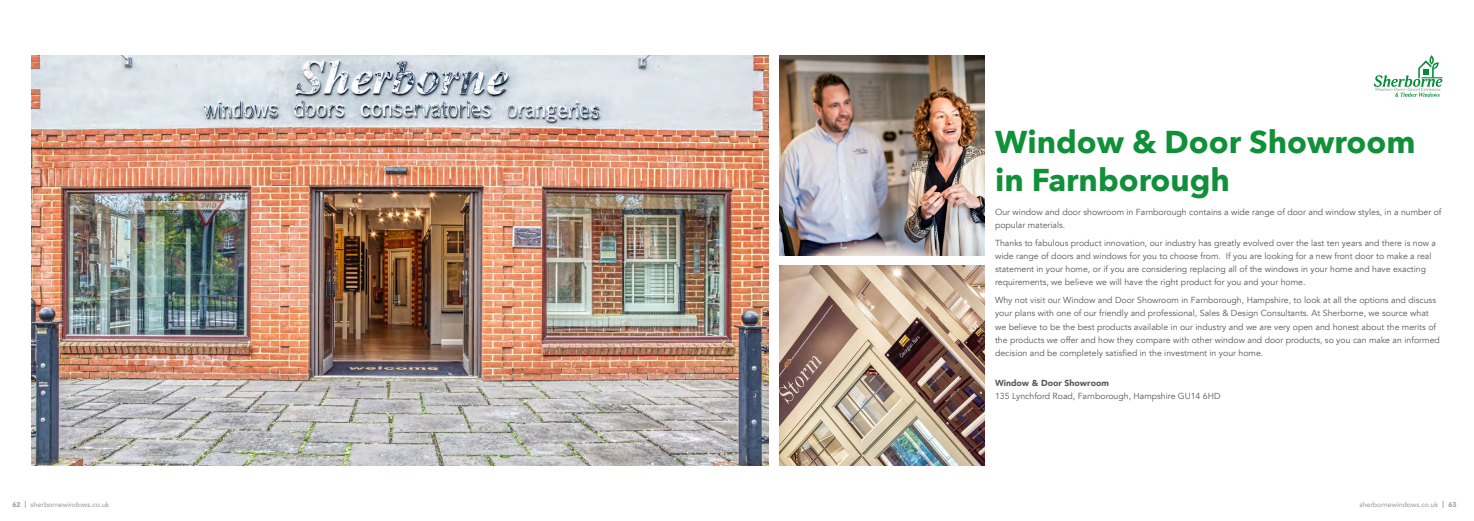
<style>
.page{position:relative;width:1474px;height:521px;background:#fff}
.page>*{position:absolute;margin:0;border:0;box-sizing:border-box;transform-origin:0 0}
.t1{font:700 31.5px/38.1px "Avenir Next";color:#109038}
.t2{font:8.75px/13.1px "Avenir";color:#575756}
.t3{font:900 8.75px "Avenir";color:#575756}
.t4{font:500 7px "Avenir";color:#a29f9f}
.s1{font-weight:900;color:#a2a1a1}
</style>
<div class="page">
<img style="left:32px;top:55px;width:736px;height:411px">
<img style="left:779px;top:55px;width:205px;height:200px">
<img style="left:779px;top:266px;width:205px;height:200px">
<svg style="left:1374px;top:55px;width:68px;height:42px"></svg>
<h1 class="t1" style="left:995px;top:123px;width:422px">Window &amp; Door Showroom in Farnborough</h1>
<p class="t2" style="left:995px;top:205px;width:448px">Our window and door showroom in Farnborough contains a wide range of door and window styles, in a number of popular materials.</p>
<p class="t2" style="left:995px;top:236px;width:442px">Thanks to fabulous product innovation, our industry has greatly evolved over the last ten years and there is now a wide range of doors and windows for you to choose from. If you are looking for a new front door to make a real statement in your home, or if you are considering replacing all of the windows in your home and have exacting requirements, we believe we will have the right product for you and your home.</p>
<p class="t2" style="left:995px;top:294px;width:446px">Why not visit our Window and Door Showroom in Farnborough, Hampshire, to look at all the options and discuss your plans with one of our friendly and professional, Sales &amp; Design Consultants. At Sherborne, we source what we believe to be the best products available in our industry and we are very open and honest about the merits of the products we offer and how they compare with other window and door products, so you can make an informed decision and be completely satisfied in the investment in your home.</p>
<p class="t3" style="left:995px;top:375px;width:115px">Window &amp; Door Showroom</p>
<p class="t2" style="left:995px;top:390px;width:227px">135 Lynchford Road, Farnborough, Hampshire GU14 6HD</p>
<p class="t4" style="left:12px;top:498px;width:99px"><span class="s1">62 |</span> sherbornewindows.co.uk</p>
<p class="t4" style="left:1359px;top:498px;width:99px">sherbornewindows.co.uk <span class="s1">| 63</span></p>
</div>
